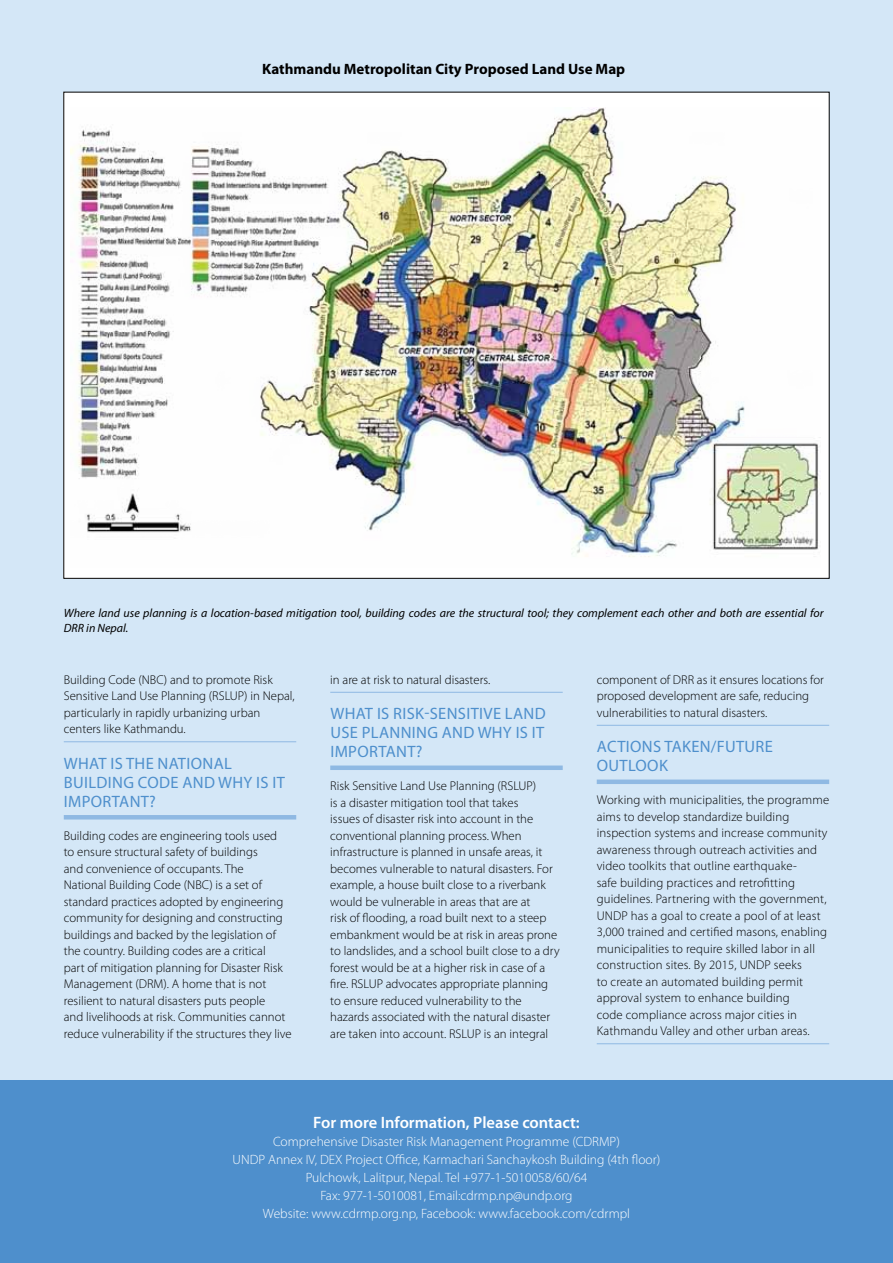
<style>
.page{position:relative;width:893px;height:1263px;background:#fff}
.page>*{position:absolute;margin:0;border:0;box-sizing:border-box;transform-origin:0 0}
.t1{font:16.5px/18.9px "Myriad Pro";letter-spacing:.02em;color:#4e8fcc}
.t2{font:600 16.5px "Myriad Pro";color:#fff}
.t3{font:700 15px "Myriad Pro";color:#000}
.t4{font:300 13.5px/18px "Myriad Pro";color:#fff;text-align:center}
.t5{font:300 12.75px/16.5px "Myriad Pro";color:#000}
.t6{font:italic 12px/14.4px "Myriad Pro";color:#000}
</style>
<div class="page">
<div style="left:0;top:0;width:893px;height:1081px;background:#d4e7f7"></div>
<div style="left:64px;top:92px;width:765px;height:486px;background:#fff"></div>
<hr style="left:64px;top:741px;width:232px;height:1px;background:#8fb9e3">
<hr style="left:64px;top:815px;width:232px;height:4px;background:#8fb9e3">
<hr style="left:330px;top:692px;width:233px;height:1px;background:#8fb9e3">
<div style="left:330px;top:765px;width:233px;height:5px;background:#8fb9e3"></div>
<hr style="left:597px;top:725px;width:232px;height:1px;background:#8fb9e3">
<div style="left:597px;top:779px;width:232px;height:5px;background:#8fb9e3"></div>
<hr style="left:597px;top:1043px;width:232px;height:1px;background:#8fb9e3">
<div style="left:0;top:1081px;width:893px;height:182px;background:#4e8fcc"></div>
<img style="left:71px;top:108px;width:749px;height:449px">
<p class="t3" style="left:262px;top:59px;width:365px">Kathmandu Metropolitan City Proposed Land Use Map</p>
<p class="t6" style="left:64px;top:606px;width:761px">Where land use planning is a location-based mitigation tool, building codes are the structural tool; they complement each other and both are essential for<br>DRR in Nepal.</p>
<p class="t5" style="left:64px;top:671px;width:232px">Building Code (NBC) and to promote Risk Sensitive Land Use Planning (RSLUP) in Nepal, particularly in rapidly urbanizing urban centers like Kathmandu.</p>
<p class="t1" style="left:64px;top:753px;width:223px">WHAT IS THE NATIONAL<br>BUILDING CODE AND WHY IS IT<br>IMPORTANT?</p>
<p class="t5" style="left:64px;top:827px;width:229px">Building codes are engineering tools used<br>to ensure structural safety of buildings<br>and convenience of occupants. The<br>National Building Code (NBC) is a set of standard practices adopted by engineering community for designing and constructing buildings and backed by the legislation of the country. Building codes are a critical<br>part of mitigation planning for Disaster Risk Management (DRM). A home that is not resilient to natural disasters puts people<br>and livelihoods at risk. Communities cannot reduce vulnerability if the structures they live</p>
<p class="t5" style="left:330px;top:671px;width:162px">in are at risk to natural disasters.</p>
<p class="t1" style="left:330px;top:704px;width:217px;text-align:justify">WHAT IS RISK-SENSITIVE LAND USE PLANNING AND WHY IS IT IMPORTANT?</p>
<p class="t5" style="left:330px;top:777px;width:231px">Risk Sensitive Land Use Planning (RSLUP)<br>is a disaster mitigation tool that takes<br>issues of disaster risk into account in the conventional planning process. When infrastructure is planned in unsafe areas, it becomes vulnerable to natural disasters. For example, a house built close to a riverbank would be vulnerable in areas that are at<br>risk of flooding, a road built next to a steep embankment would be at risk in areas prone to landslides, and a school built close to a dry forest would be at a higher risk in case of a fire. RSLUP advocates appropriate planning to ensure reduced vulnerability to the hazards associated with the natural disaster are taken into account. RSLUP is an integral</p>
<p class="t5" style="left:597px;top:671px;width:229px">component of DRR as it ensures locations for proposed development are safe, reducing vulnerabilities to natural disasters.</p>
<p class="t1" style="left:597px;top:737px;width:178px">ACTIONS TAKEN/FUTURE<br>OUTLOOK</p>
<p class="t5" style="left:597px;top:791px;width:234px">Working with municipalities, the programme aims to develop standardize building inspection systems and increase community awareness through outreach activities and video toolkits that outline earthquake-<br>safe building practices and retrofitting guidelines. Partnering with the government, UNDP has a goal to create a pool of at least 3,000 trained and certified masons, enabling municipalities to require skilled labor in all construction sites. By 2015, UNDP seeks<br>to create an automated building permit approval system to enhance building<br>code compliance across major cities in Kathmandu Valley and other urban areas.</p>
<p class="t2" style="left:313px;top:1111px;width:268px">For more Information, Please contact:</p>
<p class="t4" style="left:233px;top:1132px;width:429px">Comprehensive Disaster Risk Management Programme (CDRMP)<br>UNDP Annex IV, DEX Project Office, Karmachari Sanchaykosh Building (4th floor)<br>Pulchowk, Lalitpur, Nepal. Tel +977-1-5010058/60/64<br>Fax: 977-1-5010081, Email:cdrmp.np@undp.org<br>Website: www.cdrmp.org.np, Facebook: www.facebook.com/cdrmpl</p>
</div>
